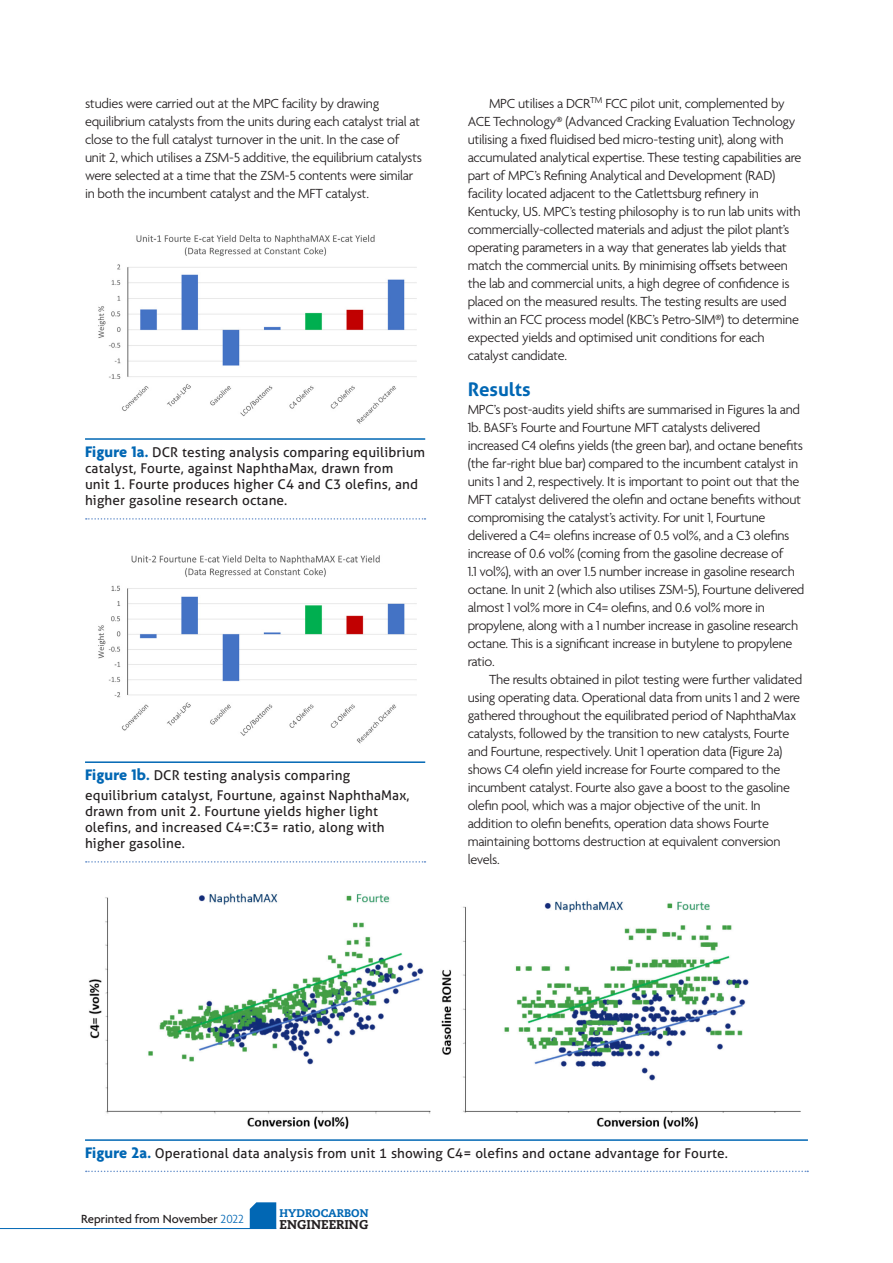
<style>
.page{position:relative;width:893px;height:1263px;background:#fff}
.page>*{position:absolute;margin:0;border:0;box-sizing:border-box;transform-origin:0 0}
.Sub_1{font:700 18.75px "Aller";color:#0167b4}
.Body_Text{font:300 14.25px/18px "Agenda";letter-spacing:-.02em;color:#231f20}
.Paragraph_1{font:300 14.25px/18px "Agenda";letter-spacing:-.02em;color:#231f20}
.t1{font:13.5px/16.2px "Aller";letter-spacing:.01em;color:#231f20}
.t2{font:500 12.75px "Agenda";color:#231f20}
.t3{font:800 12.75px "Caecilia";color:#231f20}
.t4{font:800 11.1px "Caecilia";color:#0167b4}
.s1{font-family:"Agenda";font-weight:700;font-size:16.5px;color:#0167b4}
.s2{font-weight:300;color:#0167b4}
</style>
<div class="page">
<hr style="left:0;top:1228px;width:276px;height:1px;background:#0167b4">
<svg style="left:250px;top:1202px;width:26px;height:26px"></svg>
<img style="left:98px;top:234px;width:319px;height:190px">
<img style="left:98px;top:555px;width:319px;height:189px">
<hr style="left:85px;top:438px;width:340px;height:2px;background:#0167b4">
<svg style="left:86px;top:518px;width:339px;height:2px"></svg>
<hr style="left:85px;top:1139px;width:723px;height:2px;background:#0167b4">
<svg style="left:86px;top:1170px;width:722px;height:2px"></svg>
<hr style="left:85px;top:761px;width:340px;height:2px;background:#0167b4">
<svg style="left:86px;top:861px;width:339px;height:2px"></svg>
<img style="left:88px;top:893px;width:713px;height:236px">
<p class="Body_Text" style="left:85px;top:95px;width:339px">studies were carried out at the MPC facility by drawing equilibrium catalysts from the units during each catalyst trial at close to the full catalyst turnover in the unit. In the case of unit 2, which utilises a ZSM-5 additive, the equilibrium catalysts were selected at a time that the ZSM-5 contents were similar in both the incumbent catalyst and the MFT catalyst.</p>
<p class="Body_Text" style="left:468px;top:95px;width:335px;text-indent:21px">MPC utilises a DCR<sup>TM</sup> FCC pilot unit, complemented by ACE Technology® (Advanced Cracking Evaluation Technology utilising a fixed fluidised bed micro-testing unit), along with accumulated analytical expertise. These testing capabilities are part of MPC’s Refining Analytical and Development (RAD) facility located adjacent to the Catlettsburg refinery in Kentucky, US. MPC’s testing philosophy is to run lab units with commercially-collected materials and adjust the pilot plant’s operating parameters in a way that generates lab yields that match the commercial units. By minimising offsets between the lab and commercial units, a high degree of confidence is placed on the measured results. The testing results are used within an FCC process model (KBC’s Petro-SIM®) to determine expected yields and optimised unit conditions for each catalyst candidate.</p>
<p class="Sub_1" style="left:468px;top:377px;width:65px">Results</p>
<p class="Paragraph_1" style="left:468px;top:401px;width:338px">MPC’s post-audits yield shifts are summarised in Figures 1a and 1b. BASF’s Fourte and Fourtune MFT catalysts delivered increased C4 olefins yields (the green bar), and octane benefits (the far-right blue bar) compared to the incumbent catalyst in units 1 and 2, respectively. It is important to point out that the MFT catalyst delivered the olefin and octane benefits without compromising the catalyst’s activity. For unit 1, Fourtune delivered a C4= olefins increase of 0.5 vol%, and a C3 olefins increase of 0.6 vol% (coming from the gasoline decrease of<br>1.1 vol%), with an over 1.5 number increase in gasoline research octane. In unit 2 (which also utilises ZSM-5), Fourtune delivered almost 1 vol% more in C4= olefins, and 0.6 vol% more in propylene, along with a 1 number increase in gasoline research octane. This is a significant increase in butylene to propylene ratio.</p>
<p class="Body_Text" style="left:468px;top:671px;width:336px;text-indent:21px">The results obtained in pilot testing were further validated using operating data. Operational data from units 1 and 2 were gathered throughout the equilibrated period of NaphthaMax catalysts, followed by the transition to new catalysts, Fourte and Fourtune, respectively. Unit 1 operation data (Figure 2a) shows C4 olefin yield increase for Fourte compared to the incumbent catalyst. Fourte also gave a boost to the gasoline olefin pool, which was a major objective of the unit. In addition to olefin benefits, operation data shows Fourte maintaining bottoms destruction at equivalent conversion levels.</p>
<p class="t1" style="left:85px;top:444px;width:342px"><span class="s1">Figure 1a.</span> DCR testing analysis comparing equilibrium catalyst, Fourte, against NaphthaMax, drawn from<br>unit 1. Fourte produces higher C4 and C3 olefins, and higher gasoline research octane.</p>
<p class="t1" style="left:85px;top:765px;width:326px;line-height:19.8px"><span class="s1">Figure 1b.</span> DCR testing analysis comparing equilibrium catalyst, Fourtune, against NaphthaMax,</p>
<p class="t1" style="left:85px;top:803px;width:301px">drawn from unit 2. Fourtune yields higher light olefins, and increased C4=:C3= ratio, along with higher gasoline.</p>
<p class="t1" style="left:85px;top:1145px;width:645px"><span class="s1">Figure 2a.</span> Operational data analysis from unit 1 showing C4= olefins and octane advantage for Fourte.</p>
<p class="t2" style="left:81px;top:1212px;width:164px">Reprinted from November <span class="s2">2022</span></p>
<p class="t4" style="left:280px;top:1206px;width:90px">HYDROCARBON</p>
<p class="t3" style="left:280px;top:1216px;width:90px">ENGINEERING</p>
</div>
